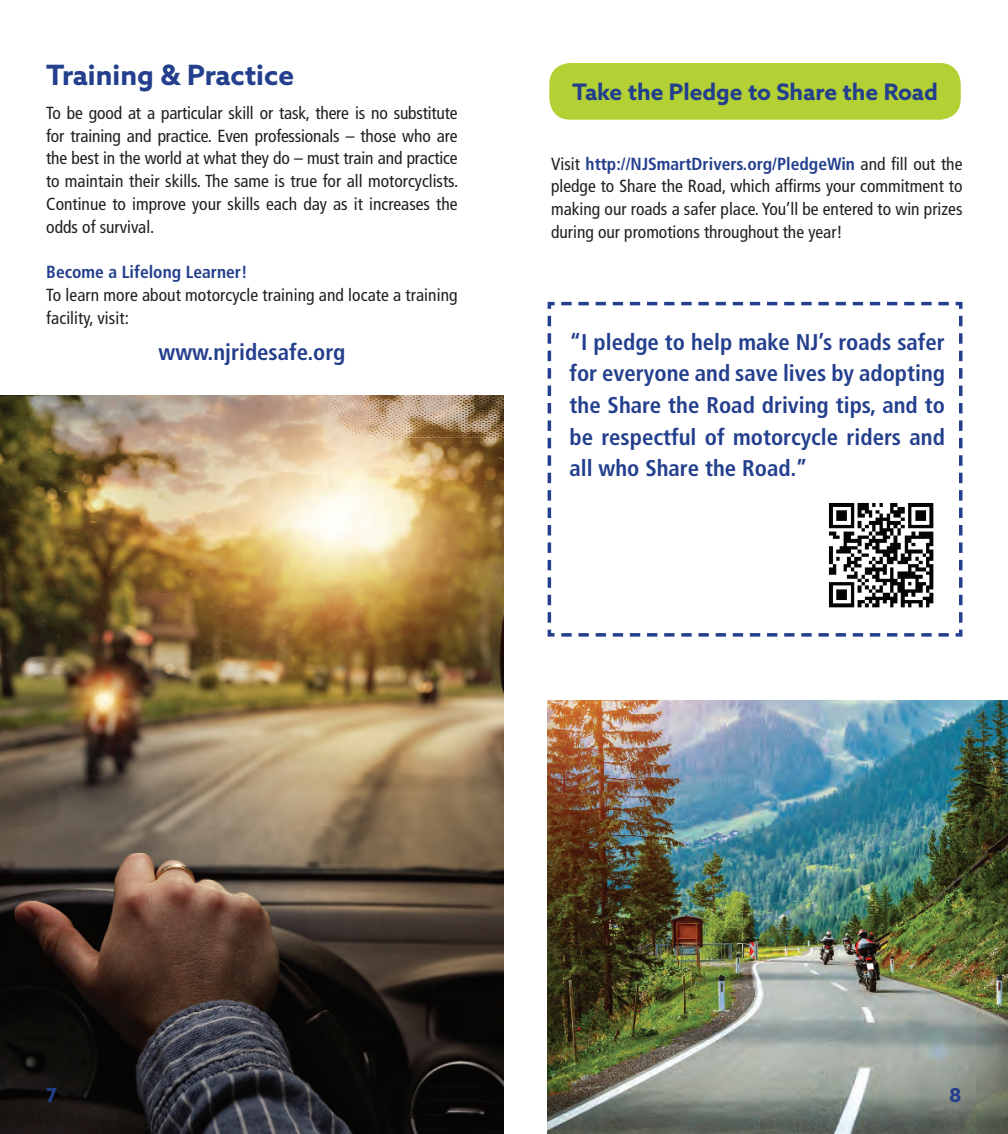
<style>
.page{position:relative;width:1008px;height:1134px;background:#fff}
.page>*{position:absolute;margin:0;border:0;box-sizing:border-box;transform-origin:0 0}
.t1{font:700 28px "Azo Sans";color:#233f8d}
.t2{font:700 condensed 22.75px/31.5px "Frutiger LT Std";color:#233f8d;text-align:justify}
.t3{font:700 22.75px "Azo Sans";color:#233f8d}
.t4{font:700 19.25px "Azo Sans";color:#233f8d}
.t5{font:condensed 17.5px/22.8px "Frutiger LT Std";color:#231f20;text-align:justify}
.t6{font:700 condensed 17.5px "Frutiger LT Std";color:#233f8d}
.s1{font-weight:700;color:#233f8d}
</style>
<div class="page">
<img style="left:0;top:396px;width:504px;height:738px">
<div style="left:549px;top:63px;width:412px;height:57px;background:#b3d034;border-radius:21px"></div>
<img style="left:548px;top:701px;width:460px;height:433px">
<svg style="left:547px;top:301px;width:416px;height:336px"></svg>
<img style="left:816px;top:493px;width:131px;height:124px">
<h1 class="t1" style="left:46px;top:57px;width:249px">Training &amp; Practice</h1>
<p class="t5" style="left:46px;top:102px;width:413px">To be good at a particular skill or task, there is no substitute for training and practice. Even professionals – those who are the best in the world at what they do – must train and practice to maintain their skills. The same is true for all motorcyclists.<br>Continue to improve your skills each day as it increases the odds of survival.</p>
<p class="t6" style="left:46px;top:262px;width:203px">Become a Lifelong Learner!</p>
<p class="t5" style="left:46px;top:284px;width:413px">To learn more about motorcycle training and locate a training facility, visit:</p>
<h2 class="t2" style="left:158px;top:337px;width:189px">www.njridesafe.org</h2>
<h2 class="t3" style="left:572px;top:77px;width:367px">Take the Pledge to Share the Road</h2>
<p class="t5" style="left:551px;top:152px;width:413px">Visit <span class="s1">http://NJSmartDrivers.org/PledgeWin</span> and fill out the pledge to Share the Road, which affirms your commitment to making our roads a safer place. You’ll be entered to win prizes during our promotions throughout the year!</p>
<h2 class="t2" style="left:570px;top:326px;width:377px">“I pledge to help make NJ’s roads safer for everyone and save lives by adopting the Share the Road driving tips, and to be respectful of motorcycle riders and all who Share the Road.”</h2>
<p class="t4" style="left:46px;top:1082px;width:12px">7</p>
<p class="t4" style="left:949px;top:1082px;width:14px">8</p>
</div>
